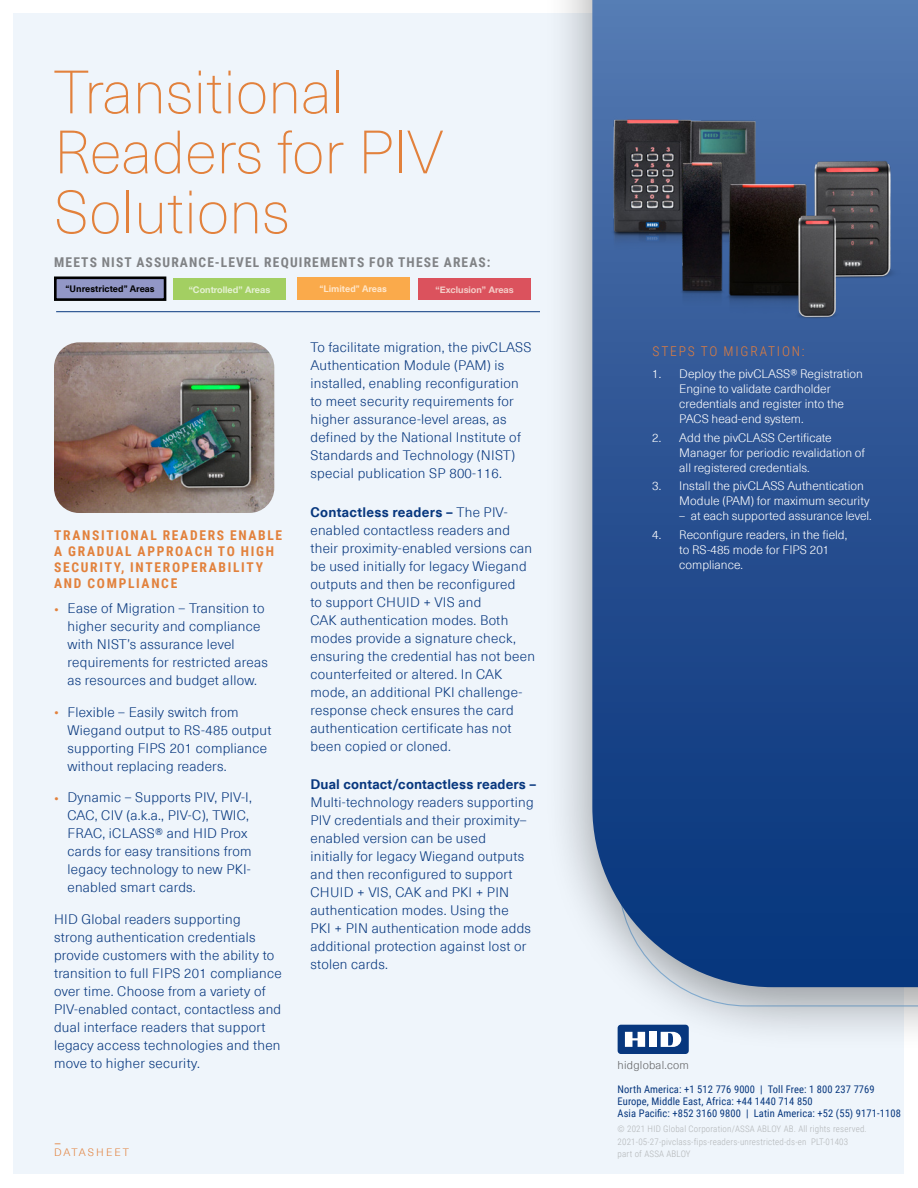
<style>
.page{position:relative;width:918px;height:1188px;background:#fff}
.page>*{position:absolute;margin:0;border:0;box-sizing:border-box;transform-origin:0 0}
.t1{font:100 60px/60px "Neue Haas Unica Pro";color:#e2813c}
.t2{font:100 25.5px "Neue Haas Unica Pro";color:#e2813c}
.t3{font:300 13.5px/18px "Neue Haas Unica Pro";letter-spacing:.02em;color:#07377e}
.t4{font:700 13.5px/16.2px "Roboto Condensed";letter-spacing:.125em;color:#e2813c}
.t5{font:700 13.5px "Roboto Condensed";letter-spacing:.085em;color:#808285}
.t6{font:300 13.5px "Roboto Condensed";letter-spacing:.135em;color:#e47e3d}
.t7{font:300 12px/15px "Neue Haas Unica Pro";color:#fff}
.t8{font:300 11.1px "Neue Haas Unica Pro";letter-spacing:.02em;color:#636466}
.t9{font:10.5px "Roboto Condensed";letter-spacing:.01em;color:#07377e}
.t10{font:300 10.5px "Neue Haas Unica Pro";letter-spacing:.185em;color:#e2813c}
.t11{font:700 9.15px "Neue Haas Unica Pro";color:#000}
.t12{font:700 9.15px "Helvetica Neue";color:#e5f1d4}
.t13{font:700 9.15px "Helvetica Neue";color:#f4cdc8}
.t14{font:700 9.15px "Neue Haas Unica Pro";color:#ffe7cb}
.t15{font:300 9px "Roboto Condensed";letter-spacing:.02em;color:#b1b4b6}
.s1{font-size:15px;color:#e2813c}
.s2{font-weight:700}
</style>
<div class="page">
<div style="left:14px;top:14px;width:890px;height:1160px;background:#eff5fb"></div>
<div style="left:543px;top:0;width:375px;height:1052px;background:#000;opacity:.37"></div>
<svg style="left:592px;top:0;width:326px;height:987px;background:#2b5393"></svg>
<hr style="left:56px;top:311px;width:484px;height:1px;background:#07377e">
<img style="left:54px;top:342px;width:220px;height:171px">
<div style="left:618px;top:1025px;width:71px;height:29px;background:#07377e;border-radius:3px"></div>
<div style="left:649px;top:1032px;width:8px;height:15px;background:#fff"></div>
<svg style="left:625px;top:1032px;width:20px;height:15px"></svg>
<svg style="left:661px;top:1032px;width:20px;height:15px"></svg>
<div style="left:173px;top:278px;width:113px;height:22px;background:#a3cf62"></div>
<div style="left:418px;top:278px;width:113px;height:22px;background:#db525d"></div>
<div style="left:297px;top:278px;width:112px;height:22px;background:#faaa4b"></div>
<div style="left:55px;top:278px;width:110px;height:22px;background:#9297c6"></div>
<div style="left:54px;top:277px;width:112px;height:24px;border:3px solid #000"></div>
<img style="left:572px;top:110px;width:230px;height:153px">
<img style="left:658px;top:136px;width:245px;height:188px">
<p class="t1" style="left:54px;top:63px;width:391px">Transitional<br>Readers for PIV<br>Solutions</p>
<p class="t5" style="left:54px;top:253px;width:438px">MEETS NIST ASSURANCE-LEVEL REQUIREMENTS FOR THESE AREAS:</p>
<p class="t11" style="left:66px;top:283px;width:91px">“Unrestricted” Areas</p>
<p class="t12" style="left:189px;top:283px;width:83px">“Controlled” Areas</p>
<p class="t14" style="left:319px;top:283px;width:69px">“Limited” Areas</p>
<p class="t13" style="left:436px;top:283px;width:80px">“Exclusion” Areas</p>
<p class="t4" style="left:54px;top:526px;width:229px">TRANSITIONAL READERS ENABLE<br>A GRADUAL APPROACH TO HIGH<br>SECURITY, INTEROPERABILITY<br>AND COMPLIANCE</p>
<p class="t3" style="left:68px;top:600px;width:202px;text-indent:-14px"><span class="s1">•</span> Ease of Migration – Transition to higher security and compliance with NIST’s assurance level requirements for restricted areas as resources and budget allow.</p>
<p class="t3" style="left:68px;top:703px;width:205px;text-indent:-14px"><span class="s1">•</span> Flexible – Easily switch from<br>Wiegand output to RS-485 output supporting FIPS 201 compliance without replacing readers.</p>
<p class="t3" style="left:68px;top:789px;width:186px;text-indent:-14px"><span class="s1">•</span> Dynamic – Supports PIV, PIV-I,<br>CAC, CIV (a.k.a., PIV-C), TWIC,<br>FRAC, iCLASS® and HID Prox cards for easy transitions from legacy technology to new PKI&shy;enabled smart cards.</p>
<p class="t3" style="left:54px;top:910px;width:229px">HID Global readers supporting strong authentication credentials provide customers with the ability to transition to full FIPS 201 compliance over time. Choose from a variety of PIV-enabled contact, contactless and dual interface readers that support legacy access technologies and then move to higher security.</p>
<p class="t3" style="left:310px;top:339px;width:223px">To facilitate migration, the pivCLASS Authentication Module (PAM) is installed, enabling reconfiguration to meet security requirements for higher assurance-level areas, as defined by the National Institute of Standards and Technology (NIST) special publication SP 800-116.</p>
<p class="t3" style="left:310px;top:503px;width:226px"><span class="s2">Contactless readers –</span> The PIV&shy;enabled contactless readers and their proximity-enabled versions can be used initially for legacy Wiegand outputs and then be reconfigured<br>to support CHUID + VIS and<br>CAK authentication modes. Both modes provide a signature check, ensuring the credential has not been counterfeited or altered. In CAK mode, an additional PKI challenge&shy;response check ensures the card authentication certificate has not been copied or cloned.</p>
<p class="t3" style="left:310px;top:775px;width:227px"><span class="s2">Dual contact/contactless readers –<br></span>Multi-technology readers supporting<br>PIV credentials and their proximity– enabled version can be used<br>initially for legacy Wiegand outputs and then reconfigured to support<br>CHUID + VIS, CAK and PKI + PIN authentication modes. Using the<br>PKI + PIN authentication mode adds additional protection against lost or stolen cards.</p>
<p class="t2" style="left:54px;top:1130px;width:9px">-</p>
<p class="t10" style="left:54px;top:1147px;width:77px">DATASHEET</p>
<p class="t6" style="left:653px;top:342px;width:153px">STEPS TO MIGRATION:</p>
<p class="t7" style="left:679px;top:367px;width:185px;text-indent:-27px">1. Deploy the pivCLASS® Registration<br>Engine to validate cardholder credentials and register into the<br>PACS head-end system.</p>
<p class="t7" style="left:679px;top:430px;width:187px;text-indent:-27px">2. Add the pivCLASS Certificate<br>Manager for periodic revalidation of all registered credentials.</p>
<p class="t7" style="left:679px;top:479px;width:192px;text-indent:-27px">3. Install the pivCLASS Authentication<br>Module (PAM) for maximum security</p>
<p class="t7" style="left:679px;top:509px;width:194px">– at each supported assurance level.</p>
<p class="t7" style="left:679px;top:527px;width:169px;text-indent:-27px">4. Reconfigure readers, in the field, to RS-485 mode for FIPS 201 compliance.</p>
<p class="t8" style="left:618px;top:1059px;width:73px">hidglobal.com</p>
<p class="t9" style="left:618px;top:1082px;width:259px">North America: +1 512 776 9000 | Toll Free: 1 800 237 7769</p>
<p class="t9" style="left:618px;top:1094px;width:197px">Europe, Middle East, Africa: +44 1440 714 850</p>
<p class="t9" style="left:618px;top:1106px;width:285px">Asia Pacific: +852 3160 9800 | Latin America: +52 (55) 9171-1108</p>
<p class="t15" style="left:618px;top:1122px;width:251px">© 2021 HID Global Corporation/ASSA ABLOY AB. All rights reserved.</p>
<p class="t15" style="left:618px;top:1135px;width:232px">2021-05-27-pivclass-fips-readers-unrestricted-ds-en PLT-01403</p>
<p class="t15" style="left:618px;top:1148px;width:75px">part of ASSA ABLOY</p>
</div>
